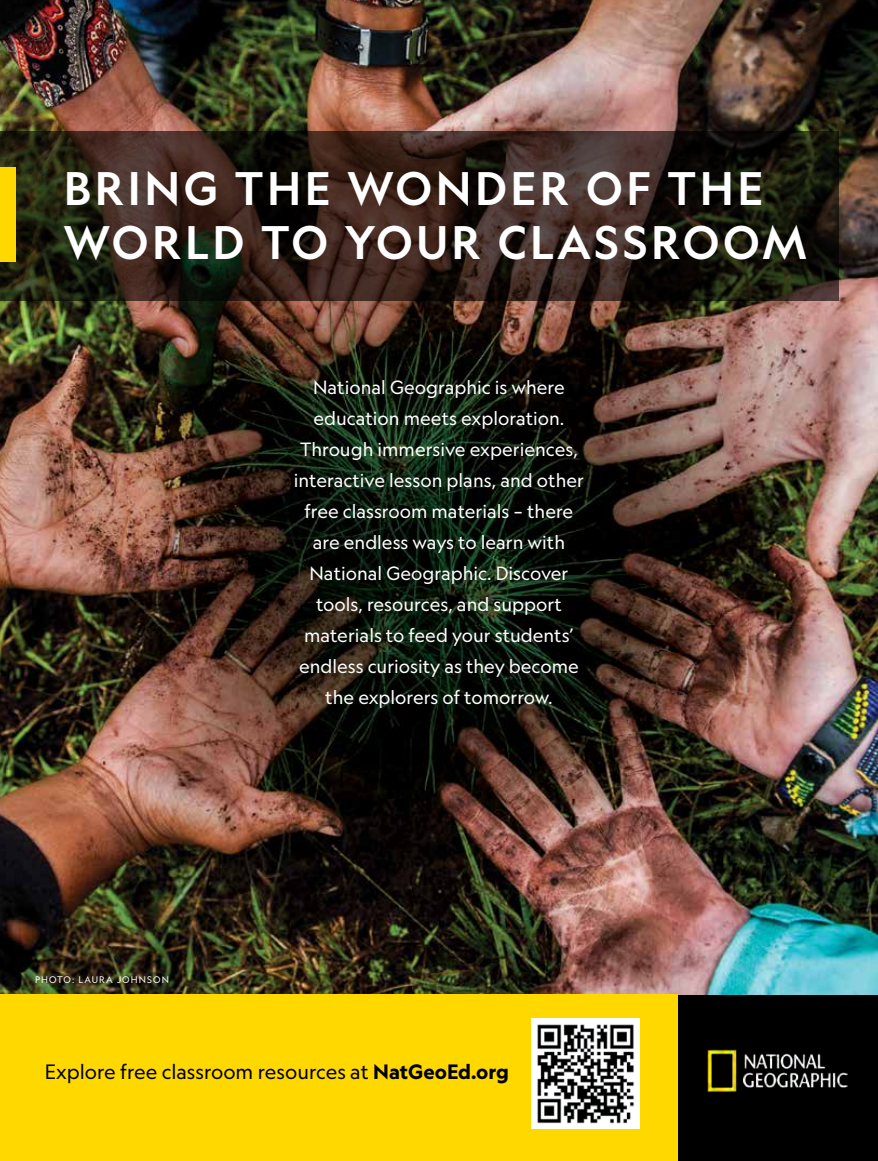
<style>
.page{position:relative;width:878px;height:1161px;background:#fff}
.page>*{position:absolute;margin:0;border:0;box-sizing:border-box;transform-origin:0 0}
.t1{font:500 45.15px/54.2px "Geograph";letter-spacing:.08em;color:#fff}
.t2{font:19.95px "Geograph";color:#000}
.t3{font:18.3px/30.9px "Geograph";color:#fff;text-align:center}
.t4{font:9.15px "Geograph";letter-spacing:.12em;color:#fff}
.s1{font-weight:700}
</style>
<div class="page">
<img style="left:0;top:0;width:878px;height:995px">
<svg style="left:0;top:131px;width:838px;height:169px;background:#2c2017"></svg>
<div style="left:0;top:167px;width:15px;height:94px;background:#ffd800"></div>
<div style="left:0;top:995px;width:677px;height:166px;background:#ffd800"></div>
<div style="left:677px;top:995px;width:201px;height:166px;background:#000"></div>
<img style="left:707px;top:1049px;width:140px;height:43px">
<img style="left:531px;top:1019px;width:108px;height:109px">
<h1 class="t1" style="left:64px;top:160px;width:744px">BRING THE WONDER OF THE<br>WORLD TO YOUR CLASSROOM</h1>
<p class="t4" style="left:35px;top:974px;width:135px">PHOTO: LAURA JOHNSON</p>
<p class="t3" style="left:294px;top:372px;width:292px">National Geographic is where education meets exploration.<br>Through immersive experiences, interactive lesson plans, and other free classroom materials – there are endless ways to learn with<br>National Geographic. Discover tools, resources, and support materials to feed your students’ endless curiosity as they become the explorers of tomorrow.</p>
<p class="t2" style="left:45px;top:1059px;width:465px">Explore free classroom resources at <span class="s1">NatGeoEd.org</span></p>
</div>
